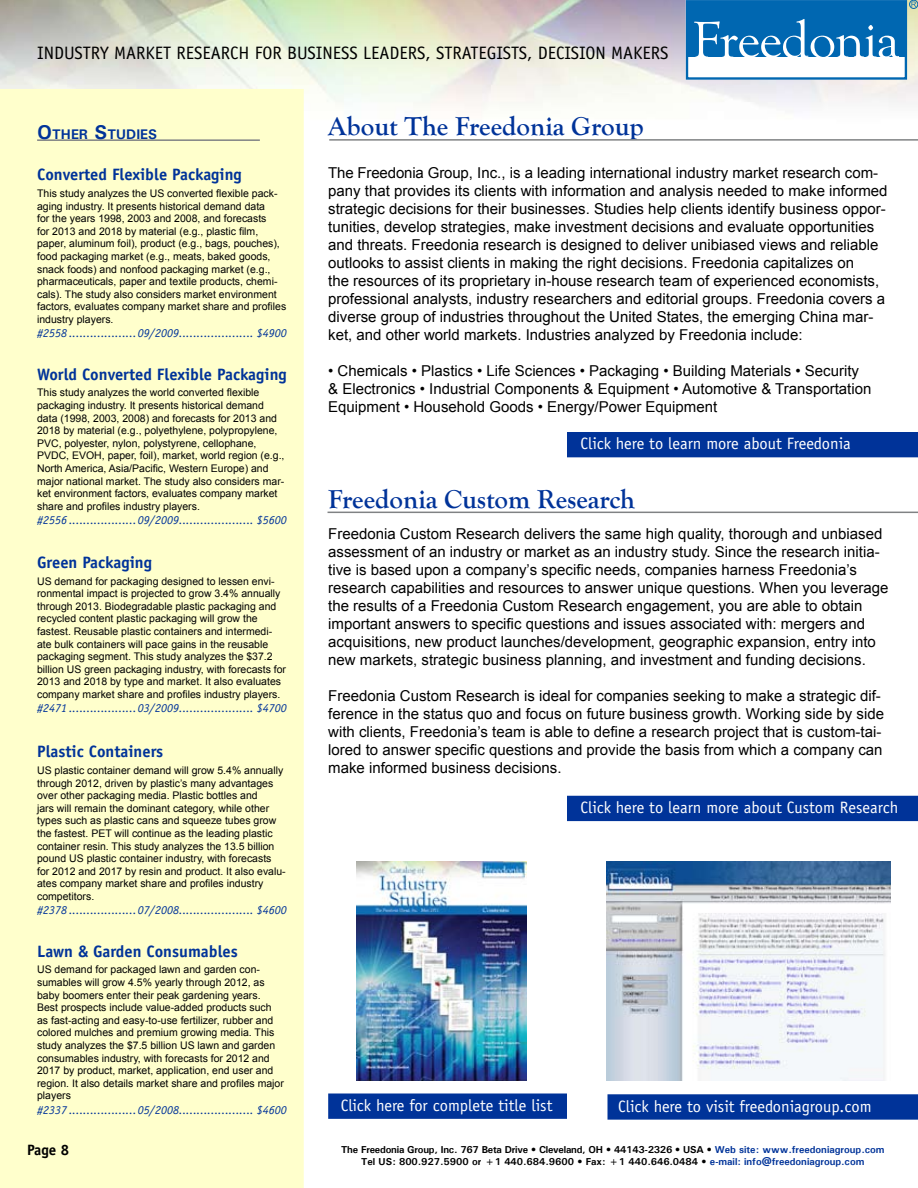
<style>
.page{position:relative;width:918px;height:1188px;background:#fff}
.page>*{position:absolute;margin:0;border:0;box-sizing:border-box;transform-origin:0 0}
.t1{font:700 27px "Goudy Old Style T";color:#039}
.t2{font:18px "Officina Sans";color:#000}
.t3{font:16.5px "Officina Sans";color:#fff}
.t4{font:700 16.5px "Officina Sans";color:#039}
.t5{font:15px/18px "Arial";color:#000}
.t6{font:700 15px "Officina Sans";color:#000}
.t7{font:700 13.95px "Univers";color:#039}
.t8{font:italic 12px "Officina Sans";color:#039}
.t9{font:10.5px/12.6px "Arial";color:#000}
.t10{font:700 10.05px/12px "Univers";color:#000;text-align:center}
.s1{font-size:19.95px}
.s2{font-style:italic}
.s3{color:#039}
</style>
<div class="page">
<div style="left:0;top:89px;width:304px;height:1099px;background:#ffc"></div>
<hr style="left:329px;top:139px;width:589px;height:2px;background:#808284">
<hr style="left:328px;top:512px;width:590px;height:1px;background:#808284">
<div style="left:567px;top:432px;width:351px;height:25px;background:#039"></div>
<div style="left:568px;top:796px;width:349px;height:24px;background:#039"></div>
<div style="left:567px;top:796px;width:351px;height:25px;border:2px solid #039"></div>
<div style="left:329px;top:1094px;width:237px;height:24px;background:#039"></div>
<div style="left:328px;top:1094px;width:239px;height:25px;border:2px solid #039"></div>
<hr style="left:37px;top:139px;width:223px;height:2px;background:#808284">
<div style="left:686px;top:0;width:221px;height:80px;border:2px solid #0067b1"></div>
<div style="left:687px;top:1px;width:218px;height:56px;background:#0067b1"></div>
<svg style="left:694px;top:19px;width:205px;height:38px"></svg>
<div style="left:909px;top:0;width:9px;height:9px;border:1px solid #0067b1;border-radius:50%"></div>
<svg style="left:911px;top:2px;width:5px;height:5px"></svg>
<div style="left:608px;top:1095px;width:309px;height:24px;background:#039"></div>
<div style="left:608px;top:1094px;width:310px;height:26px;border:2px solid #039"></div>
<img style="left:606px;top:862px;width:285px;height:219px">
<img style="left:357px;top:861px;width:169px;height:220px">
<h2 class="t2" style="left:37px;top:42px;width:633px">INDUSTRY MARKET RESEARCH FOR BUSINESS LEADERS, STRATEGISTS, DECISION MAKERS</h2>
<h3 class="t7" style="left:37px;top:126px;width:120px"><span class="s1">O</span>ther <span class="s1">S</span>tudies</h3>
<h3 class="t4" style="left:37px;top:164px;width:206px">Converted Flexible Packaging</h3>
<p class="t9" style="left:37px;top:187px;width:251px">This study analyzes the US converted flexible pack&shy;aging industry. It presents historical demand data<br>for the years 1998, 2003 and 2008, and forecasts<br>for 2013 and 2018 by material (e.g., plastic film, paper, aluminum foil), product (e.g., bags, pouches), food packaging market (e.g., meats, baked goods, snack foods) and nonfood packaging market (e.g., pharmaceuticals, paper and textile products, chemi&shy;cals). The study also considers market environment factors, evaluates company market share and profiles industry players.</p>
<p class="t8" style="left:37px;top:326px;width:251px">#2558 ...................09/2009..................... $4900</p>
<h3 class="t4" style="left:37px;top:364px;width:251px">World Converted Flexible Packaging</h3>
<p class="t9" style="left:37px;top:387px;width:249px">This study analyzes the world converted flexible packaging industry. It presents historical demand data (1998, 2003, 2008) and forecasts for 2013 and 2018 by material (e.g., polyethylene, polypropylene, PVC, polyester, nylon, polystyrene, cellophane, PVDC, EVOH, paper, foil), market, world region (e.g., North America, Asia/Pacific, Western Europe) and major national market. The study also considers mar&shy;ket environment factors, evaluates company market share and profiles industry players.</p>
<p class="t8" style="left:37px;top:513px;width:251px">#2556 ...................09/2009..................... $5600</p>
<h3 class="t4" style="left:37px;top:552px;width:116px">Green Packaging</h3>
<p class="t9" style="left:37px;top:575px;width:251px">US demand for packaging designed to lessen envi&shy;ronmental impact is projected to grow 3.4% annually through 2013. Biodegradable plastic packaging and recycled content plastic packaging will grow the fastest. Reusable plastic containers and intermedi&shy;ate bulk containers will pace gains in the reusable packaging segment. This study analyzes the $37.2 billion US green packaging industry, with forecasts for 2013 and 2018 by type and market. It also evaluates company market share and profiles industry players.</p>
<p class="t8" style="left:37px;top:701px;width:251px">#2471 ...................03/2009..................... $4700</p>
<h3 class="t4" style="left:37px;top:741px;width:128px">Plastic Containers</h3>
<p class="t9" style="left:37px;top:764px;width:250px">US plastic container demand will grow 5.4% annually through 2012, driven by plastic’s many advantages over other packaging media. Plastic bottles and<br>jars will remain the dominant category, while other types such as plastic cans and squeeze tubes grow the fastest. PET will continue as the leading plastic container resin. This study analyzes the 13.5 billion pound US plastic container industry, with forecasts for 2012 and 2017 by resin and product. It also evalu&shy;ates company market share and profiles industry competitors.</p>
<p class="t8" style="left:37px;top:903px;width:251px">#2378 ...................07/2008..................... $4600</p>
<h3 class="t4" style="left:37px;top:941px;width:202px">Lawn &amp; Garden Consumables</h3>
<p class="t9" style="left:37px;top:964px;width:248px">US demand for packaged lawn and garden con&shy;sumables will grow 4.5% yearly through 2012, as baby boomers enter their peak gardening years.<br>Best prospects include value-added products such as fast-acting and easy-to-use fertilizer, rubber and colored mulches and premium growing media. This study analyzes the $7.5 billion US lawn and garden consumables industry, with forecasts for 2012 and 2017 by product, market, application, end user and region. It also details market share and profiles major players</p>
<p class="t8" style="left:37px;top:1103px;width:251px">#2337 ...................05/2008..................... $4600</p>
<h3 class="t6" style="left:27px;top:1140px;width:44px">Page 8</h3>
<h1 class="t1" style="left:328px;top:111px;width:317px">About The Freedonia Group</h1>
<p class="t5" style="left:328px;top:164px;width:561px">The Freedonia Group, Inc., is a leading international industry market research com&shy;pany that provides its clients with information and analysis needed to make informed strategic decisions for their businesses. Studies help clients identify business oppor&shy;tunities, develop strategies, make investment decisions and evaluate opportunities and threats. Freedonia research is designed to deliver unibiased views and reliable outlooks to assist clients in making the right decisions. Freedonia capitalizes on<br>the resources of its proprietary in-house research team of experienced economists, professional analysts, industry researchers and editorial groups. Freedonia covers a diverse group of industries throughout the United States, the emerging China mar&shy;ket, and other world markets. Industries analyzed by Freedonia include:</p>
<h3 class="t5" style="left:328px;top:362px;width:545px"><span class="s2">•</span> Chemicals • Plastics • Life Sciences • Packaging • Building Materials • Security &amp; Electronics • Industrial Components &amp; Equipment • Automotive &amp; Transportation<br>Equipment • Household Goods • Energy/Power Equipment</h3>
<h3 class="t3" style="left:580px;top:434px;width:272px">Click here to learn more about Freedonia</h3>
<h1 class="t1" style="left:328px;top:484px;width:308px">Freedonia Custom Research</h1>
<p class="t5" style="left:328px;top:525px;width:562px">Freedonia Custom Research delivers the same high quality, thorough and unbiased assessment of an industry or market as an industry study. Since the research initia&shy;tive is based upon a company’s specific needs, companies harness Freedonia’s research capabilities and resources to answer unique questions. When you leverage the results of a Freedonia Custom Research engagement, you are able to obtain important answers to specific questions and issues associated with: mergers and acquisitions, new product launches/development, geographic expansion, entry into new markets, strategic business planning, and investment and funding decisions.</p>
<p class="t5" style="left:328px;top:687px;width:557px">Freedonia Custom Research is ideal for companies seeking to make a strategic dif&shy;ference in the status quo and focus on future business growth. Working side by side with clients, Freedonia’s team is able to define a research project that is custom-tai&shy;lored to answer specific questions and provide the basis from which a company can make informed business decisions.</p>
<h3 class="t3" style="left:580px;top:798px;width:319px">Click here to learn more about Custom Research</h3>
<h3 class="t3" style="left:341px;top:1096px;width:213px">Click here for complete title list</h3>
<h3 class="t3" style="left:618px;top:1096px;width:255px">Click here to visit freedoniagroup.com</h3>
<p class="t10" style="left:341px;top:1143px;width:545px">The Freedonia Group, Inc. 767 Beta Drive • Cleveland, OH • 44143-2326 • USA • <span class="s3">Web site: www.freedoniagroup.com<br></span>Tel US: 800.927.5900 or +1 440.684.9600 • Fax: +1 440.646.0484 • <span class="s3">e-mail: info@freedoniagroup.com</span></p>
</div>
